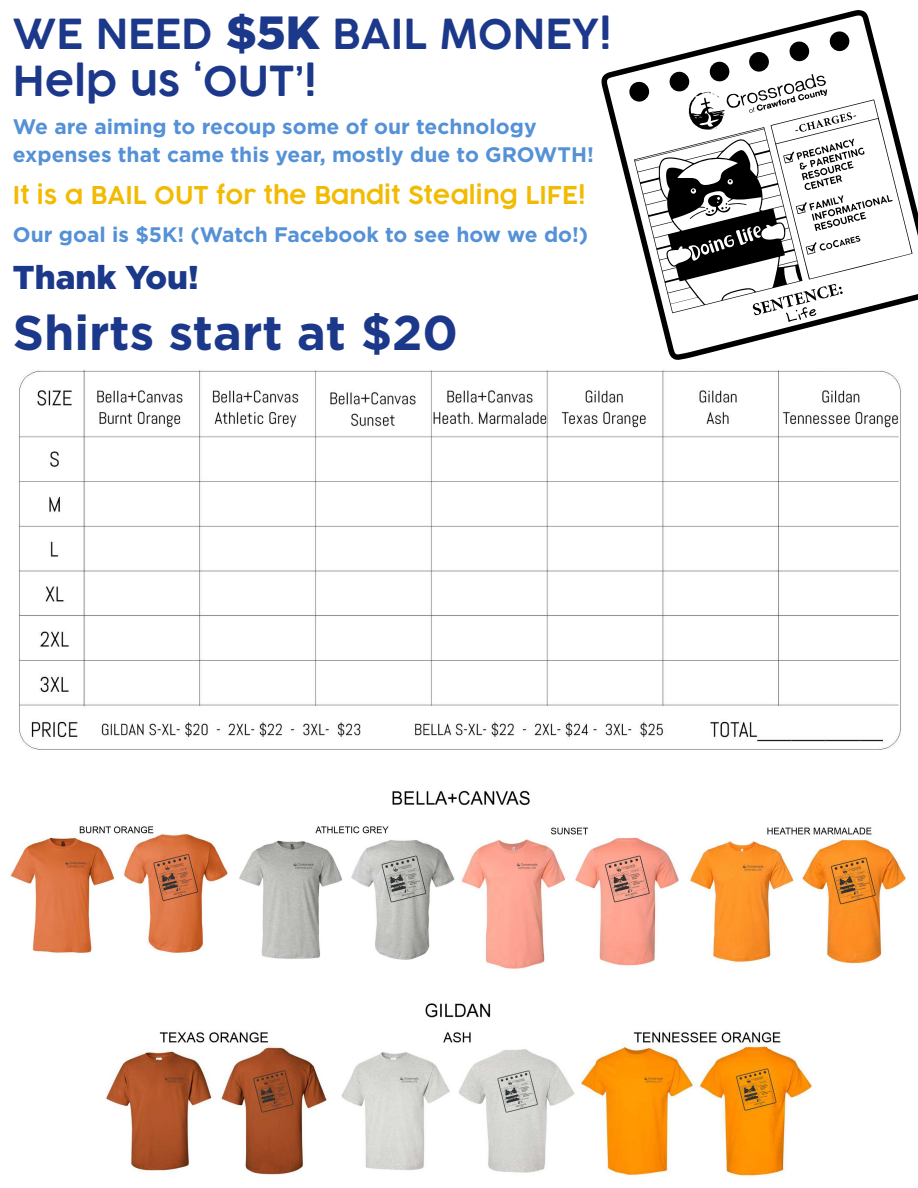
<style>
.page{position:relative;width:918px;height:1188px;background:#fff}
.page>*{position:absolute;margin:0;border:0;box-sizing:border-box;transform-origin:0 0}
.t1{font:700 48.75px "Gotham";color:#1c388a}
.t2{font:600 40.5px/46.5px "COCOGOOSE";color:#1c388a}
.t3{font:900 33px "Gotham";color:#1c388a}
.t4{font:600 24px "COCOGOOSE";color:#f2ba00}
.t5{font:700 21px/28.5px "Gotham";color:#5491d6}
.s1{font-family:"Gotham";font-weight:900;font-size:46.5px}
</style>
<div class="page">
<img style="left:10px;top:826px;width:445px;height:134px">
<img style="left:461px;top:827px;width:446px;height:143px">
<img style="left:18px;top:368px;width:883px;height:382px">
<svg style="left:601px;top:10px;width:317px;height:350px"></svg>
<svg style="left:629px;top:82px;width:20px;height:20px"></svg>
<svg style="left:670px;top:72px;width:19px;height:19px"></svg>
<div style="left:749px;top:52px;width:20px;height:20px;background:#000;border-radius:50%"></div>
<div style="left:790px;top:42px;width:19px;height:19px;background:#000;border-radius:50%"></div>
<div style="left:710px;top:62px;width:19px;height:19px;background:#000;border-radius:50%"></div>
<div style="left:830px;top:31px;width:19px;height:20px;background:#000;border-radius:50%"></div>
<svg style="left:634px;top:74px;width:279px;height:248px"></svg>
<img style="left:105px;top:1032px;width:707px;height:144px">
<img style="left:392px;top:790px;width:138px;height:16px">
<img style="left:425px;top:1003px;width:66px;height:15px">
<h2 class="t2" style="left:13px;top:12px;width:600px">WE NEED <span class="s1">$5K</span> BAIL MONEY!<br>Help us ‘OUT’!</h2>
<p class="t5" style="left:13px;top:112px;width:582px">We are aiming to recoup some of our technology expenses that came this year, mostly due to GROWTH!</p>
<p class="t4" style="left:13px;top:178px;width:574px">It is a BAIL OUT for the Bandit Stealing LIFE!</p>
<p class="t5" style="left:13px;top:219px;width:577px">Our goal is $5K! (Watch Facebook to see how we do!)</p>
<h3 class="t3" style="left:13px;top:258px;width:187px">Thank You!</h3>
<h1 class="t1" style="left:13px;top:304px;width:447px">Shirts start at $20</h1>
</div>
